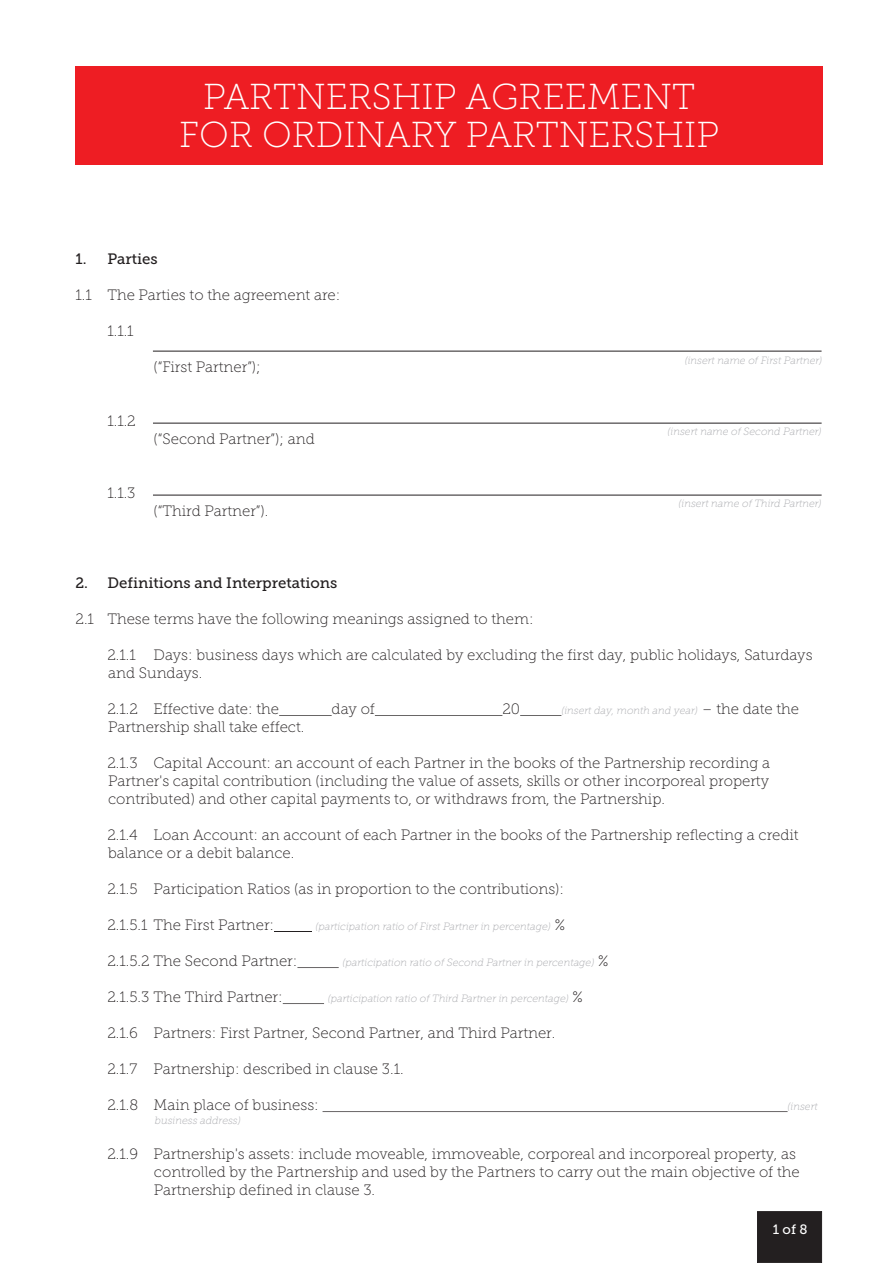
<style>
.page{position:relative;width:893px;height:1263px;background:#fff}
.page>*{position:absolute;margin:0;border:0;box-sizing:border-box;transform-origin:0 0}
.t1{font:36px/37.7px "Museo Slab 100";color:#fff;text-align:center}
.t2{font:15px/18px "Museo Slab 100";color:#231f20}
.t3{font:15px "Museo Slab 500";color:#231f20}
.t4{font:13.5px "Museo Slab 500";color:#fff}
.t5{font:italic 10.5px "Museo Slab 100";color:#a8a9ad}
</style>
<div class="page">
<hr style="left:279px;top:715px;width:53px;height:1px;background:#231f20">
<hr style="left:375px;top:715px;width:127px;height:1px;background:#231f20">
<hr style="left:520px;top:715px;width:41px;height:1px;background:#231f20">
<hr style="left:297px;top:967px;width:42px;height:1px;background:#231f20">
<hr style="left:283px;top:1003px;width:41px;height:1px;background:#231f20">
<hr style="left:323px;top:1111px;width:465px;height:1px;background:#231f20">
<hr style="left:274px;top:931px;width:38px;height:1px;background:#231f20">
<div style="left:757px;top:1211px;width:65px;height:52px;background:#231f20"></div>
<div style="left:75px;top:66px;width:747px;height:98px;background:#ee1d23"></div>
<hr style="left:153px;top:351px;width:668px;height:1px;background:#231f20">
<hr style="left:153px;top:423px;width:669px;height:1px;background:#231f20">
<hr style="left:153px;top:495px;width:669px;height:1px;background:#231f20">
<h1 class="t1" style="left:179px;top:81px;width:541px">PARTNERSHIP AGREEMENT<br>FOR ORDINARY PARTNERSHIP</h1>
<p class="t3" style="left:76px;top:253px;width:84px">1. Parties</p>
<p class="t2" style="left:76px;top:287px;width:266px">1.1 The Parties to the agreement are:</p>
<p class="t2" style="left:107px;top:323px;width:28px">1.1.1</p>
<p class="t2" style="left:154px;top:359px;width:109px">(“First Partner”);</p>
<p class="t2" style="left:107px;top:413px;width:30px">1.1.2</p>
<p class="t2" style="left:107px;top:485px;width:30px">1.1.3</p>
<p class="t2" style="left:154px;top:431px;width:163px">(“Second Partner”); and</p>
<p class="t2" style="left:154px;top:503px;width:116px">(“Third Partner”).</p>
<p class="t5" style="left:685px;top:356px;width:139px">(insert name of First Partner)</p>
<p class="t5" style="left:667px;top:427px;width:156px">(insert name of Second Partner)</p>
<p class="t5" style="left:678px;top:499px;width:145px">(insert name of Third Partner)</p>
<p class="t3" style="left:76px;top:577px;width:263px">2. Definitions and Interpretations</p>
<p class="t2" style="left:76px;top:611px;width:460px">2.1 These terms have the following meanings assigned to them:</p>
<p class="t2" style="left:107px;top:647px;width:707px">2.1.1 Days: business days which are calculated by excluding the first day, public holidays, Saturdays and Sundays.</p>
<p class="t2" style="left:107px;top:701px;width:173px">2.1.2 Effective date: the</p>
<p class="t2" style="left:332px;top:701px;width:45px">day of</p>
<p class="t2" style="left:502px;top:701px;width:19px">20</p>
<p class="t2" style="left:702px;top:701px;width:99px">– the date the</p>
<p class="t2" style="left:108px;top:719px;width:198px">Partnership shall take effect.</p>
<p class="t2" style="left:107px;top:755px;width:664px;text-align:justify">2.1.3 Capital Account: an account of each Partner in the books of the Partnership recording a Partner's capital contribution (including the value of assets, skills or other incorporeal property contributed) and other capital payments to, or withdraws from, the Partnership.</p>
<p class="t2" style="left:107px;top:827px;width:693px">2.1.4 Loan Account: an account of each Partner in the books of the Partnership reflecting a credit balance or a debit balance.</p>
<p class="t2" style="left:107px;top:881px;width:458px">2.1.5 Participation Ratios (as in proportion to the contributions):</p>
<p class="t2" style="left:107px;top:917px;width:168px">2.1.5.1 The First Partner:</p>
<p class="t2" style="left:555px;top:917px;width:12px">%</p>
<p class="t2" style="left:107px;top:953px;width:192px">2.1.5.2 The Second Partner:</p>
<p class="t2" style="left:598px;top:953px;width:12px">%</p>
<p class="t2" style="left:107px;top:989px;width:177px">2.1.5.3 The Third Partner:</p>
<p class="t2" style="left:573px;top:989px;width:12px">%</p>
<p class="t2" style="left:107px;top:1025px;width:450px">2.1.6 Partners: First Partner, Second Partner, and Third Partner.</p>
<p class="t2" style="left:107px;top:1061px;width:298px">2.1.7 Partnership: described in clause 3.1.</p>
<p class="t2" style="left:107px;top:1097px;width:213px">2.1.8 Main place of business:</p>
<p class="t2" style="left:154px;top:1146px;width:647px;text-indent:-47px">2.1.9 Partnership's assets: include moveable, immoveable, corporeal and incorporeal property, as controlled by the Partnership and used by the Partners to carry out the main objective of the<br>Partnership defined in clause 3.</p>
<p class="t5" style="left:561px;top:706px;width:138px">(insert day, month and year)</p>
<p class="t5" style="left:315px;top:922px;width:237px">(participation ratio of First Partner in percentage)</p>
<p class="t5" style="left:342px;top:958px;width:253px">(participation ratio of Second Partner in percentage)</p>
<p class="t5" style="left:328px;top:994px;width:243px">(participation ratio of Third Partner in percentage)</p>
<p class="t5" style="left:787px;top:1102px;width:32px">(insert</p>
<p class="t5" style="left:155px;top:1116px;width:88px">business address)</p>
<p class="t4" style="left:773px;top:1224px;width:36px">1 of 8</p>
</div>
